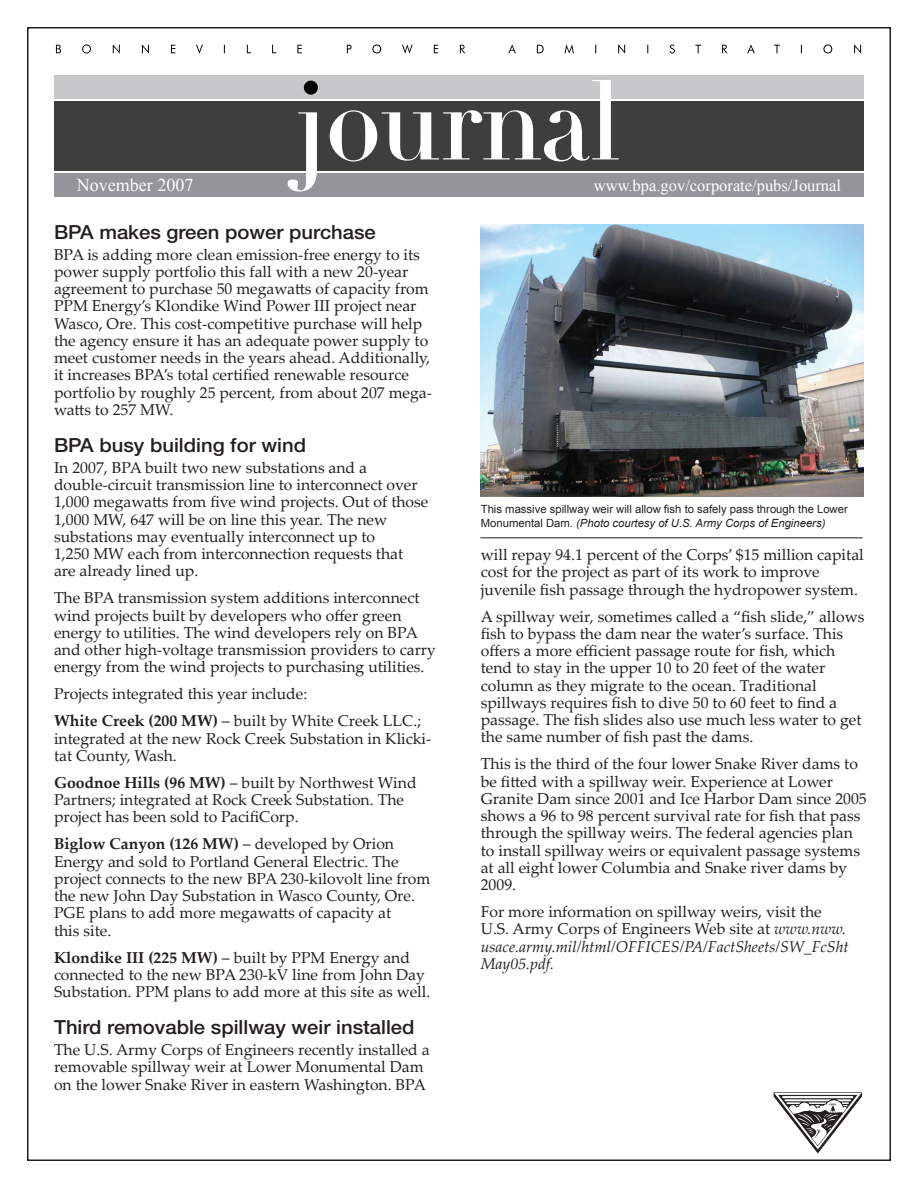
<style>
.page{position:relative;width:918px;height:1188px;background:#fff}
.page>*{position:absolute;margin:0;border:0;box-sizing:border-box;transform-origin:0 0}
.Subhead_1{font:500 19.5px "Helvetica Neue LT Std";color:#231f20;scale:1.04 1}
.t1{font:18px "Times New Roman";color:#fff}
.t2{font:16.5px "Times New Roman";color:#fff}
.Body_text{font:15.75px/17.2px "Palatino Linotype";color:#231f20}
.t3{font:11.25px/13.5px "Arial";color:#231f20}
.s1{font-weight:700}
.s2{font-style:italic}
</style>
<div class="page">
<div style="left:54px;top:101px;width:810px;height:70px;background:#3e3e3f"></div>
<div style="left:54px;top:76px;width:810px;height:23px;background:#c7c8ca"></div>
<div style="left:54px;top:173px;width:810px;height:24px;background:#939598"></div>
<svg style="left:56px;top:45px;width:5px;height:8px"></svg>
<svg style="left:82px;top:45px;width:9px;height:9px"></svg>
<svg style="left:113px;top:44px;width:7px;height:10px"></svg>
<svg style="left:142px;top:44px;width:7px;height:10px"></svg>
<svg style="left:171px;top:45px;width:4px;height:8px"></svg>
<svg style="left:196px;top:45px;width:7px;height:9px"></svg>
<svg style="left:272px;top:45px;width:4px;height:8px"></svg>
<svg style="left:297px;top:45px;width:5px;height:8px"></svg>
<svg style="left:347px;top:45px;width:5px;height:8px"></svg>
<svg style="left:372px;top:45px;width:9px;height:9px"></svg>
<svg style="left:402px;top:44px;width:11px;height:10px"></svg>
<svg style="left:434px;top:45px;width:4px;height:8px"></svg>
<svg style="left:460px;top:45px;width:5px;height:8px"></svg>
<svg style="left:508px;top:44px;width:8px;height:9px"></svg>
<svg style="left:537px;top:45px;width:7px;height:8px"></svg>
<svg style="left:565px;top:44px;width:9px;height:10px"></svg>
<svg style="left:618px;top:44px;width:7px;height:10px"></svg>
<svg style="left:670px;top:44px;width:5px;height:9px"></svg>
<svg style="left:695px;top:45px;width:6px;height:8px"></svg>
<svg style="left:722px;top:45px;width:6px;height:8px"></svg>
<svg style="left:747px;top:44px;width:8px;height:9px"></svg>
<svg style="left:774px;top:45px;width:6px;height:8px"></svg>
<svg style="left:823px;top:45px;width:9px;height:9px"></svg>
<svg style="left:854px;top:44px;width:7px;height:10px"></svg>
<svg style="left:288px;top:112px;width:29px;height:80px"></svg>
<svg style="left:330px;top:80px;width:289px;height:82px"></svg>
<div style="left:304px;top:81px;width:14px;height:14px;background:#000;border-radius:50%"></div>
<svg style="left:774px;top:1092px;width:88px;height:61px"></svg>
<img style="left:480px;top:225px;width:384px;height:271px">
<hr style="left:480px;top:538px;width:383px;height:1px;background:#231f20">
<p class="t1" style="left:77px;top:173px;width:118px">November 2007</p>
<p class="t2" style="left:594px;top:174px;width:249px">www.bpa.gov/corporate/pubs/Journal</p>
<p class="Subhead_1" style="left:54px;top:220px;width:311px">BPA makes green power purchase</p>
<p class="Body_text" style="left:54px;top:245px;width:379px">BPA is adding more clean emission-free energy to its power supply portfolio this fall with a new 20-year agreement to purchase 50 megawatts of capacity from PPM Energy’s Klondike Wind Power III project near Wasco, Ore. This cost-competitive purchase will help the agency ensure it has an adequate power supply to meet customer needs in the years ahead. Additionally, it increases BPA’s total certified renewable resource portfolio by roughly 25 percent, from about 207 mega&shy;watts to 257 MW.</p>
<p class="Subhead_1" style="left:54px;top:433px;width:244px">BPA busy building for wind</p>
<p class="Body_text" style="left:54px;top:458px;width:376px">In 2007, BPA built two new substations and a double-circuit transmission line to interconnect over 1,000 megawatts from five wind projects. Out of those 1,000 MW, 647 will be on line this year. The new substations may eventually interconnect up to<br>1,250 MW each from interconnection requests that are already lined up.</p>
<p class="Body_text" style="left:54px;top:589px;width:383px">The BPA transmission system additions interconnect wind projects built by developers who offer green energy to utilities. The wind developers rely on BPA and other high-voltage transmission providers to carry energy from the wind projects to purchasing utilities.</p>
<p class="Body_text" style="left:54px;top:685px;width:255px">Projects integrated this year include:</p>
<p class="Body_text" style="left:54px;top:712px;width:379px"><span class="s1">White Creek (200 MW)</span> – built by White Creek LLC.; integrated at the new Rock Creek Substation in Klicki&shy;tat County, Wash.</p>
<p class="Body_text" style="left:54px;top:773px;width:364px"><span class="s1">Goodnoe Hills (96 MW)</span> – built by Northwest Wind<br>Partners; integrated at Rock Creek Substation. The project has been sold to PacifiCorp.</p>
<p class="Body_text" style="left:54px;top:835px;width:378px"><span class="s1">Biglow Canyon (126 MW)</span> – developed by Orion Energy and sold to Portland General Electric. The project connects to the new BPA 230-kilovolt line from the new John Day Substation in Wasco County, Ore.<br>PGE plans to add more megawatts of capacity at<br>this site.</p>
<p class="Body_text" style="left:54px;top:948px;width:378px"><span class="s1">Klondike III (225 MW)</span> – built by PPM Energy and connected to the new BPA 230-kV line from John Day<br>Substation. PPM plans to add more at this site as well.</p>
<p class="Subhead_1" style="left:54px;top:1016px;width:348px">Third removable spillway weir installed</p>
<p class="Body_text" style="left:54px;top:1041px;width:377px">The U.S. Army Corps of Engineers recently installed a removable spillway weir at Lower Monumental Dam on the lower Snake River in eastern Washington. BPA</p>
<p class="t3" style="left:481px;top:503px;width:369px">This massive spillway weir will allow fish to safely pass through the Lower<br>Monumental Dam. <span class="s2">(Photo courtesy of U.S. Army Corps of Engineers)</span></p>
<p class="Body_text" style="left:481px;top:546px;width:385px">will repay 94.1 percent of the Corps’ $15 million capital cost for the project as part of its work to improve juvenile fish passage through the hydropower system.</p>
<p class="Body_text" style="left:481px;top:607px;width:385px">A spillway weir, sometimes called a “fish slide,” allows fish to bypass the dam near the water’s surface. This offers a more efficient passage route for fish, which tend to stay in the upper 10 to 20 feet of the water column as they migrate to the ocean. Traditional spillways requires fish to dive 50 to 60 feet to find a passage. The fish slides also use much less water to get the same number of fish past the dams.</p>
<p class="Body_text" style="left:481px;top:755px;width:388px">This is the third of the four lower Snake River dams to be fitted with a spillway weir. Experience at Lower Granite Dam since 2001 and Ice Harbor Dam since 2005 shows a 96 to 98 percent survival rate for fish that pass through the spillway weirs. The federal agencies plan to install spillway weirs or equivalent passage systems at all eight lower Columbia and Snake river dams by 2009.</p>
<p class="Body_text" style="left:481px;top:903px;width:370px">For more information on spillway weirs, visit the U.S. Army Corps of Engineers Web site at <span class="s2">www.nww. usace.army.mil/html/OFFICES/PA/FactSheets/SW_FcSht May05.pdf.</span></p>
</div>
